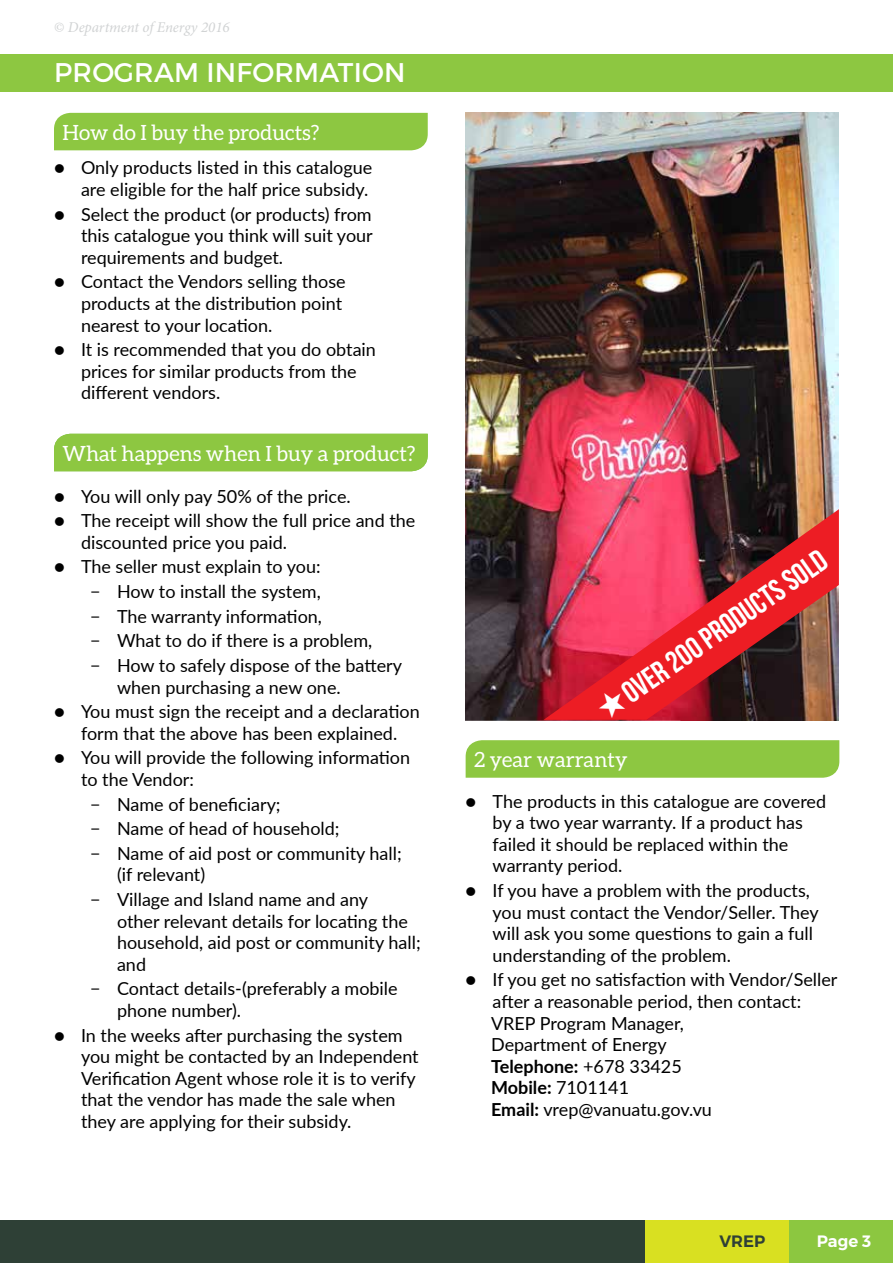
<style>
.page{position:relative;width:893px;height:1263px;background:#fff}
.page>*{position:absolute;margin:0;border:0;box-sizing:border-box;transform-origin:0 0}
.t1{font:30.9px "Bebas Neue";color:#fff}
.t2{font:27px "Montserrat";letter-spacing:.01em;color:#fff}
.t3{font:27px "Aleo";color:#fff}
.t4{font:21px "Aleo";color:#fff}
.t5{font:18px/21.6px "Lato";color:#000}
.t6{font:18px "Aleo";color:#fff}
.t7{font:600 16.5px "Montserrat";color:#fff}
.t8{font:600 16.5px "Montserrat";color:#2e4036}
.t9{font:italic 15px "Minion Pro";letter-spacing:-.005em;color:#d1d3d4}
.s1{font-style:normal}
.s2{font-weight:700}
</style>
<div class="page">
<div style="left:0;top:1220px;width:645px;height:43px;background:#2e4036"></div>
<div style="left:754px;top:1220px;width:139px;height:43px;background:#8cc740"></div>
<div style="left:645px;top:1220px;width:144px;height:43px;background:#d9e021"></div>
<div style="left:54px;top:113px;width:374px;height:37px;background:#8dc741"></div>
<img style="left:466px;top:113px;width:373px;height:607px">
<div style="left:0;top:54px;width:893px;height:38px;background:#8dc741"></div>
<div style="left:54px;top:434px;width:374px;height:37px;background:#8dc741"></div>
<div style="left:466px;top:740px;width:373px;height:38px;background:#8dc741"></div>
<img style="left:544px;top:471px;width:295px;height:249px">
<p class="t9" style="left:54px;top:17px;width:177px"><span class="s1">©</span> Department of Energy 2016</p>
<h2 class="t2" style="left:54px;top:56px;width:353px">PROGRAM INFORMATION</h2>
<h2 class="t3" style="left:70px;top:60px;width:242px">rogram Information</h2>
<p class="t4" style="left:63px;top:121px;width:259px">How do I buy the products?</p>
<p class="t5" style="left:54px;top:156px;width:320px;text-align:right">● Only products listed in this catalogue are eligible for the half price subsidy.</p>
<p class="t5" style="left:81px;top:203px;width:293px;text-align:justify;text-indent:-27px">● Select the product (or products) from this catalogue you think will suit your requirements and budget.</p>
<p class="t5" style="left:81px;top:270px;width:266px;text-indent:-27px">● Contact the Vendors selling those products at the distribution point nearest to your location.</p>
<p class="t5" style="left:81px;top:338px;width:296px;text-indent:-27px">● It is recommended that you do obtain prices for similar products from the different vendors.</p>
<p class="t4" style="left:63px;top:442px;width:355px">What happens when I buy a product?</p>
<p class="t6" style="left:60px;top:443px;width:304px">What happens when I buy a product?</p>
<p class="t5" style="left:54px;top:484px;width:298px">● You will only pay 50% of the price.</p>
<p class="t5" style="left:81px;top:509px;width:336px;text-indent:-27px">● The receipt will show the full price and the discounted price you paid.</p>
<p class="t5" style="left:90px;top:554px;width:314px;line-height:24.6px;text-indent:-36px">● The seller must explain to you:<br>− How to install the system,<br>− The warranty information,<br>− What to do if there is a problem,<br>− How to safely dispose of the battery</p>
<p class="t5" style="left:117px;top:675px;width:225px">when purchasing a new one.</p>
<p class="t5" style="left:54px;top:700px;width:367px;text-align:center">● You must sign the receipt and a declaration form that the above has been explained.</p>
<p class="t5" style="left:81px;top:746px;width:331px;text-indent:-27px">● You will provide the following information to the Vendor:</p>
<p class="t5" style="left:90px;top:791px;width:313px;line-height:24.6px">− Name of beneficiary;<br>− Name of head of household;<br>− Name of aid post or community hall;</p>
<p class="t5" style="left:90px;top:862px;width:280px;line-height:24.6px;text-indent:27px">(if relevant)<br>− Village and Island name and any</p>
<p class="t5" style="left:117px;top:909px;width:305px">other relevant details for locating the household, aid post or community hall; and</p>
<p class="t5" style="left:117px;top:977px;width:282px;text-indent:-27px">− Contact details-(preferably a mobile phone number).</p>
<p class="t5" style="left:81px;top:1023px;width:339px;text-indent:-27px">● In the weeks after purchasing the system you might be contacted by an Independent Verification Agent whose role it is to verify that the vendor has made the sale when they are applying for their subsidy.</p>
<h1 class="t1" style="left:590px;top:700px;width:275px;rotate:-35deg">▲over 200 products sold</h1>
<p class="t4" style="left:474px;top:747px;width:155px">2 year warranty</p>
<p class="t5" style="left:493px;top:789px;width:335px;text-indent:-27px">● The products in this catalogue are covered by a two year warranty. If a product has failed it should be replaced within the warranty period.</p>
<p class="t5" style="left:493px;top:879px;width:328px;text-indent:-27px">● If you have a problem with the products, you must contact the Vendor/Seller. They will ask you some questions to gain a full understanding of the problem.</p>
<p class="t5" style="left:491px;top:968px;width:348px;text-indent:-26px">● If you get no satisfaction with Vendor/Seller after a reasonable period, then contact:<br>VREP Program Manager,<br>Department of Energy<br><span class="s2">Telephone:</span> +678 33425<br><span class="s2">Mobile:</span> 7101141<br><span class="s2">Email:</span> vrep@vanuatu.gov.vu</p>
<p class="t8" style="left:719px;top:1230px;width:47px">VREP</p>
<p class="t7" style="left:817px;top:1230px;width:56px">Page 3</p>
</div>
